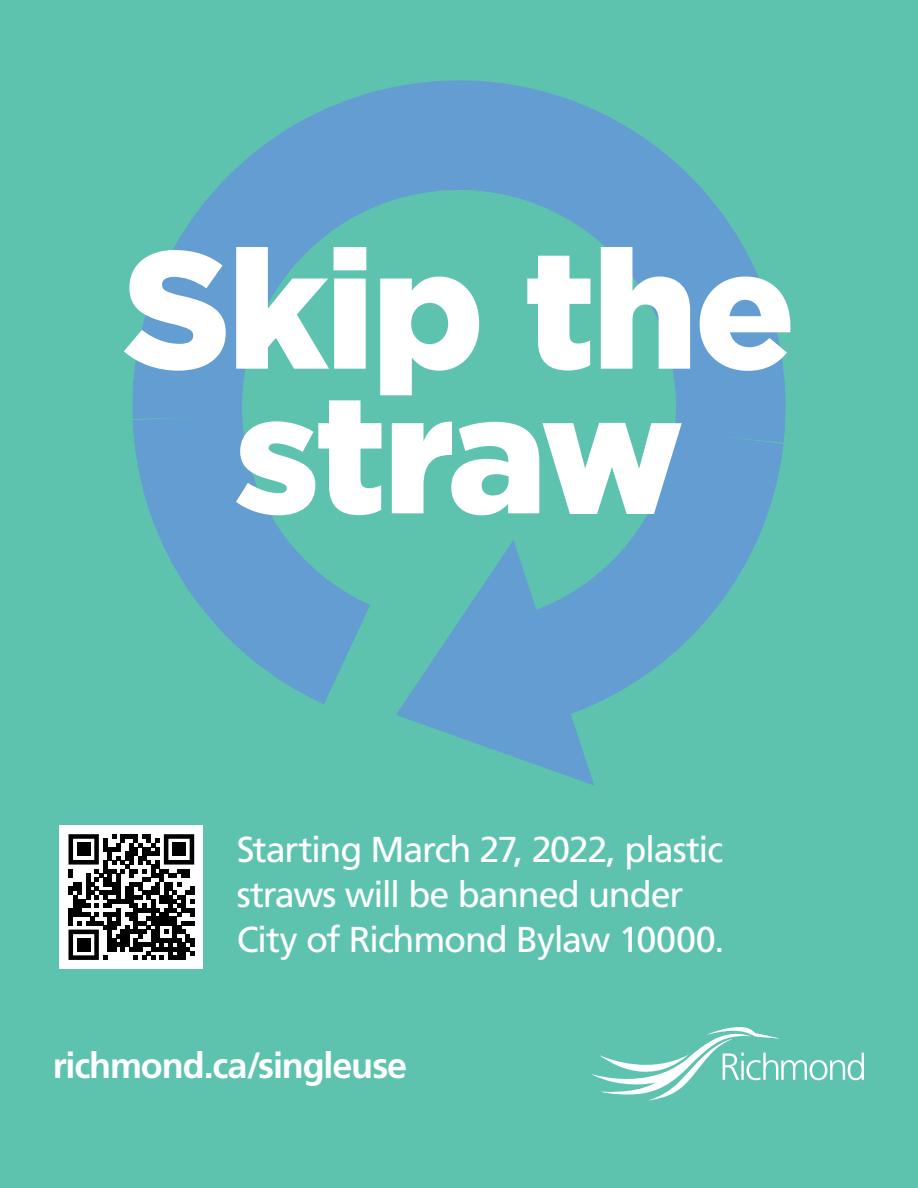
<style>
.page{position:relative;width:918px;height:1188px;background:#5dc3af}
.page>*{position:absolute;margin:0;border:0;box-sizing:border-box;transform-origin:0 0}
.t1{font:900 166.65px/144.6px "Gotham";letter-spacing:-.02em;color:#fff;text-align:center}
.t2{font:36px/45px "Frutiger LT Std";letter-spacing:-.035em;color:#fff}
.t3{font:700 36px "Frutiger LT Std";letter-spacing:-.03em;color:#fff}
</style>
<div class="page">
<svg style="left:149px;top:80px;width:624px;height:236px"></svg>
<svg style="left:132px;top:304px;width:360px;height:400px"></svg>
<svg style="left:388px;top:316px;width:398px;height:388px"></svg>
<svg style="left:396px;top:540px;width:198px;height:245px;fill:#639dd2"></svg>
<div style="left:60px;top:826px;width:143px;height:143px;background:#fff"></div>
<svg style="left:69px;top:834px;width:125px;height:126px"></svg>
<div style="left:77px;top:843px;width:13px;height:13px;background:#000"></div>
<div style="left:173px;top:843px;width:13px;height:13px;background:#000"></div>
<div style="left:77px;top:938px;width:13px;height:13px;background:#000"></div>
<svg style="left:592px;top:1027px;width:272px;height:74px"></svg>
<p class="t1" style="left:122px;top:236px;width:675px">Skip the straw</p>
<p class="t2" style="left:237px;top:827px;width:489px">Starting March 27, 2022, plastic straws will be banned under<br>City of Richmond Bylaw 10000.</p>
<p class="t3" style="left:53px;top:1045px;width:356px">richmond.ca/singleuse</p>
</div>
